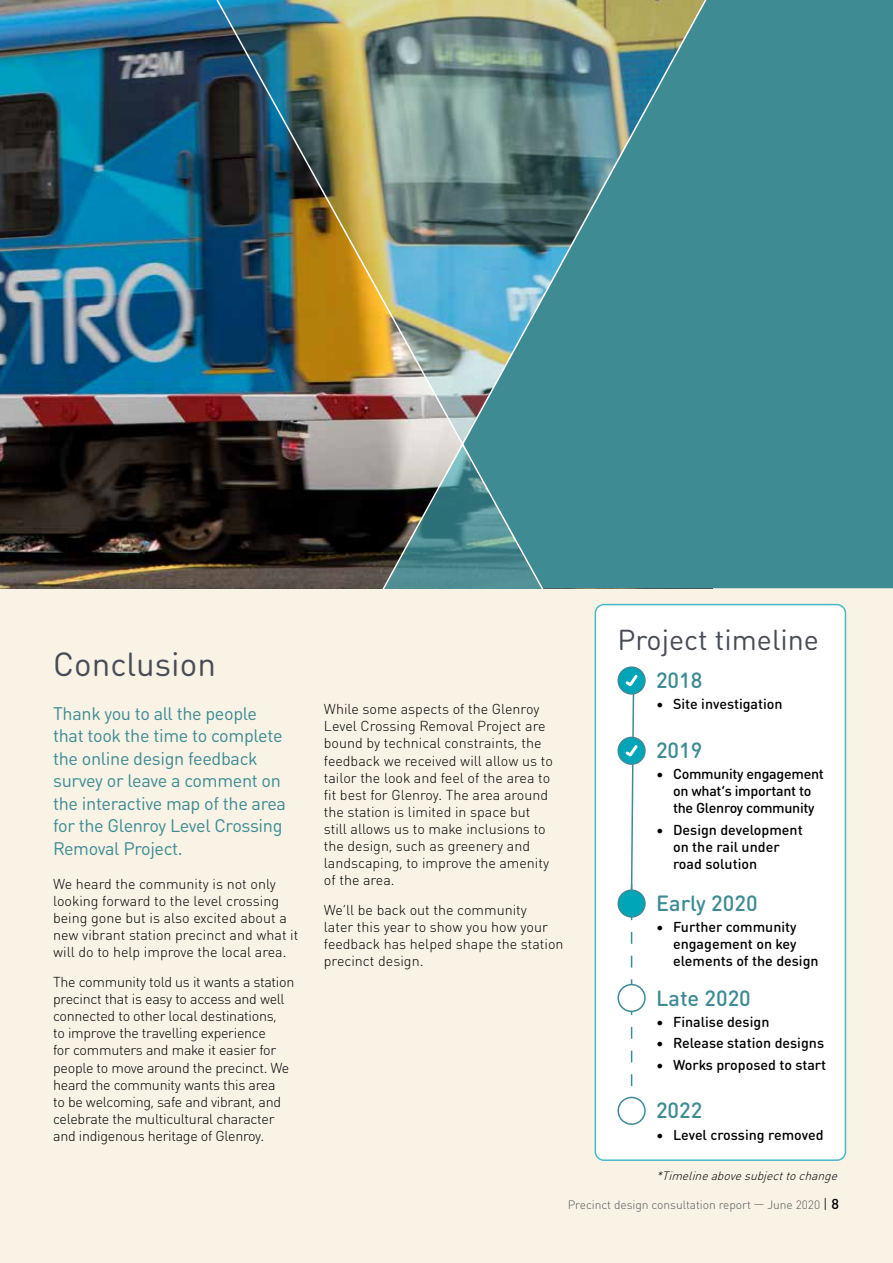
<style>
.page{position:relative;width:893px;height:1263px;background:#fff}
.page>*{position:absolute;margin:0;border:0;box-sizing:border-box;transform-origin:0 0}
.t1{font:33px "DIN Round OT";color:#474c55}
.t2{font:28.5px "DIN Round OT";color:#474c55}
.t3{font:500 21.75px "DIN Round OT";color:#3e8b94}
.t4{font:18px/22.5px "DIN Round OT";letter-spacing:-.02em;color:#3e8b94}
.t5{font:300 14.25px/17.1px "DIN Round OT";letter-spacing:-.005em;color:#000}
.t6{font:500 14.25px/17.1px "DIN Round OT";color:#000}
.t7{font:500 14.25px/17.1px "DIN Round OT";letter-spacing:-.02em;color:#000;text-align:center}
.t8{font:300 12px "DIN Round OT";letter-spacing:-.005em;color:#58595b}
.t9{font:italic 300 12px "DIN Round OT";color:#000}
.s1{font-size:14.25px;color:#000}
.s2{font-weight:500;font-size:14.25px;color:#000}
</style>
<div class="page">
<div style="left:0;top:583px;width:893px;height:680px;background:#f8f3e5"></div>
<img style="left:0;top:0;width:73px;height:588px">
<div style="left:792px;top:0;width:101px;height:588px;background:#3e8b94"></div>
<img style="left:73px;top:0;width:719px;height:588px">
<img style="left:153px;top:0;width:633px;height:588px">
<div style="left:595px;top:605px;width:250px;height:555px;background:#fff;border-radius:9px"></div>
<div style="left:595px;top:604px;width:251px;height:557px;border:2px solid #48b9c7;border-radius:9px"></div>
<svg style="left:618px;top:667px;width:27px;height:27px"></svg>
<div style="left:617px;top:666px;width:29px;height:29px;border:2px solid #3e8b94;border-radius:50%"></div>
<div style="left:617px;top:1097px;width:29px;height:28px;border:2px solid #3e8b94;border-radius:50%"></div>
<svg style="left:618px;top:737px;width:27px;height:27px"></svg>
<svg style="left:623px;top:672px;width:17px;height:430px"></svg>
<div style="left:617px;top:737px;width:29px;height:28px;border:2px solid #3e8b94;border-radius:50%"></div>
<div style="left:618px;top:890px;width:27px;height:27px;background:#00a5b8;border-radius:50%"></div>
<div style="left:617px;top:889px;width:29px;height:29px;border:2px solid #3e8b94;border-radius:50%"></div>
<div style="left:618px;top:985px;width:27px;height:26px;background:#fff;border-radius:50%"></div>
<div style="left:617px;top:984px;width:29px;height:28px;border:2px solid #3e8b94;border-radius:50%"></div>
<h1 class="t1" style="left:53px;top:643px;width:164px">Conclusion</h1>
<p class="t4" style="left:53px;top:702px;width:234px">Thank you to all the people that took the time to complete the online design feedback survey or leave a comment on the interactive map of the area for the Glenroy Level Crossing<br>Removal Project.</p>
<p class="t5" style="left:53px;top:875px;width:247px">We heard the community is not only looking forward to the level crossing being gone but is also excited about a new vibrant station precinct and what it will do to help improve the local area.</p>
<p class="t5" style="left:53px;top:973px;width:243px">The community told us it wants a station precinct that is easy to access and well connected to other local destinations,<br>to improve the travelling experience<br>for commuters and make it easier for people to move around the precinct. We heard the community wants this area<br>to be welcoming, safe and vibrant, and celebrate the multicultural character and indigenous heritage of Glenroy.</p>
<p class="t5" style="left:324px;top:700px;width:230px">While some aspects of the Glenroy Level Crossing Removal Project are bound by technical constraints, the feedback we received will allow us to tailor the look and feel of the area to fit best for Glenroy. The area around the station is limited in space but still allows us to make inclusions to the design, such as greenery and landscaping, to improve the amenity of the area.</p>
<p class="t5" style="left:324px;top:901px;width:241px">We’ll be back out the community<br>later this year to show you how your feedback has helped shape the station precinct design.</p>
<h2 class="t2" style="left:617px;top:622px;width:203px">Project timeline</h2>
<h3 class="t3" style="left:656px;top:666px;width:48px">2018</h3>
<p class="t6" style="left:656px;top:695px;width:128px">• Site investigation</p>
<h3 class="t3" style="left:656px;top:736px;width:48px">2019</h3>
<p class="t7" style="left:656px;top:765px;width:169px">• Community engagement on what’s important to<br>the Glenroy community</p>
<p class="t6" style="left:673px;top:821px;width:131px;text-indent:-17px">• Design development on the rail under road solution</p>
<h3 class="t3" style="left:656px;top:889px;width:103px">Early 2020</h3>
<p class="t6" style="left:673px;top:918px;width:147px;text-indent:-17px">• Further community engagement on key elements of the design</p>
<h3 class="t3" style="left:656px;top:984px;width:96px">Late 2020</h3>
<p class="t6" style="left:656px;top:1013px;width:115px">• Finalise design</p>
<p class="t6" style="left:656px;top:1034px;width:170px">• Release station designs</p>
<p class="t6" style="left:656px;top:1056px;width:172px">• Works proposed to start</p>
<h3 class="t3" style="left:656px;top:1097px;width:48px">2022</h3>
<p class="t6" style="left:656px;top:1126px;width:169px">• Level crossing removed</p>
<p class="t9" style="left:656px;top:1169px;width:186px">*Timelineabovesubjecttochange</p>
<p class="t8" style="left:568px;top:1197px;width:273px">Precinct design consultation report — June 2020 <span class="s1">|</span> <span class="s2">8</span></p>
</div>
